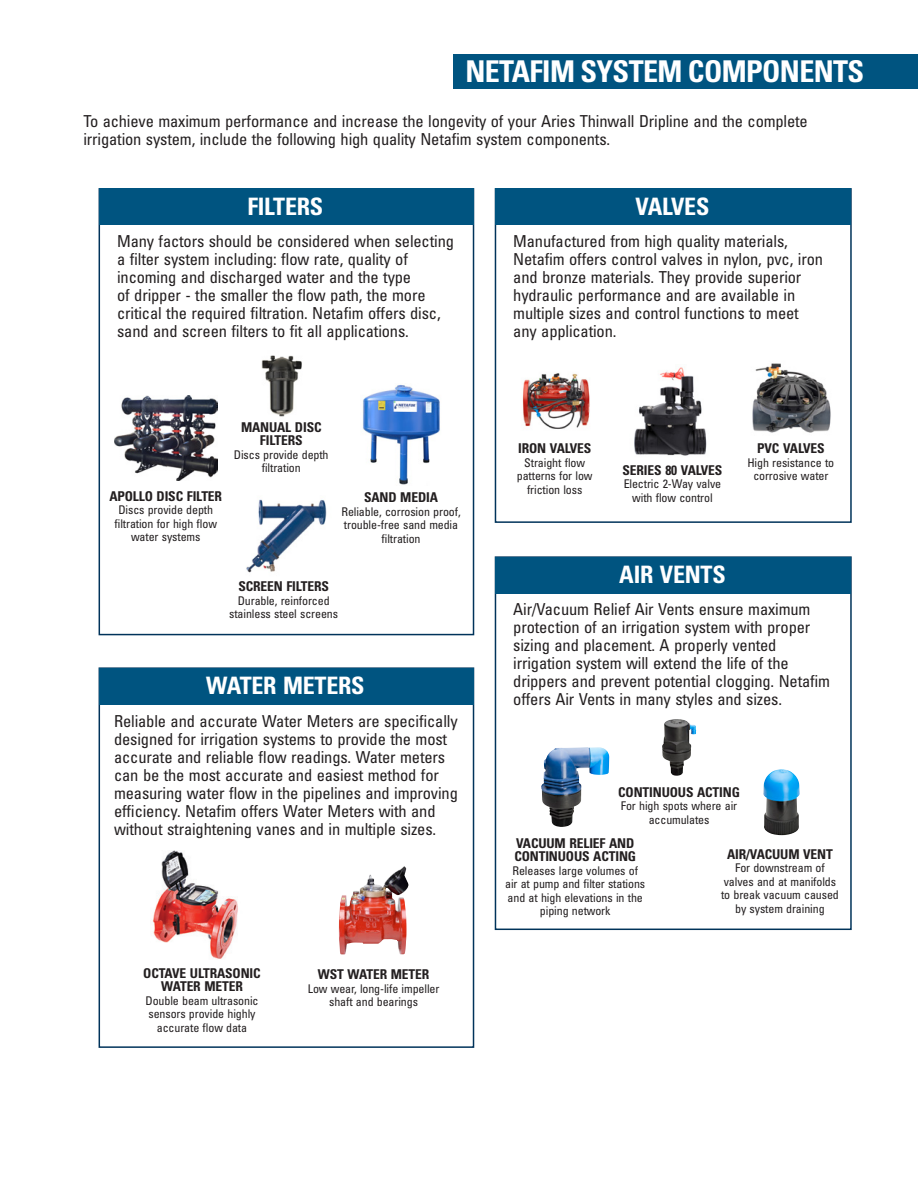
<style>
.page{position:relative;width:918px;height:1188px;background:#fff}
.page>*{position:absolute;margin:0;border:0;box-sizing:border-box;transform-origin:0 0}
.t1{font:700 condensed 30px "Univers LT Std";letter-spacing:-.02em;color:#fff}
.t2{font:700 condensed 24px "Univers LT Std";letter-spacing:-.01em;color:#fff}
.t3{font:condensed 16.5px/18px "Univers LT Std";letter-spacing:-.01em;color:#231f20}
.t4{font:700 condensed 13.5px/13.5px "Univers LT Std";letter-spacing:-.01em;color:#231f20;text-align:center}
.t5{font:condensed 12px/13.5px "Univers LT Std";letter-spacing:-.01em;color:#231f20;text-align:center}
</style>
<div class="page">
<div style="left:454px;top:54px;width:464px;height:35px;background:#005480"></div>
<img style="left:752px;top:363px;width:79px;height:70px">
<img style="left:634px;top:367px;width:73px;height:89px">
<img style="left:522px;top:373px;width:68px;height:56px">
<div style="left:495px;top:188px;width:357px;height:335px;border:2px solid #00335a"></div>
<div style="left:495px;top:189px;width:356px;height:36px;background:#005480"></div>
<div style="left:99px;top:188px;width:375px;height:447px;border:2px solid #00335a"></div>
<div style="left:99px;top:189px;width:375px;height:36px;background:#005480"></div>
<img style="left:114px;top:396px;width:103px;height:84px">
<img style="left:246px;top:499px;width:81px;height:74px">
<img style="left:261px;top:355px;width:41px;height:62px">
<img style="left:339px;top:866px;width:68px;height:88px">
<div style="left:99px;top:667px;width:375px;height:381px;border:2px solid #00335a"></div>
<div style="left:99px;top:668px;width:375px;height:36px;background:#005480"></div>
<img style="left:152px;top:850px;width:86px;height:109px">
<img style="left:662px;top:719px;width:34px;height:57px">
<img style="left:541px;top:747px;width:46px;height:80px">
<img style="left:763px;top:769px;width:37px;height:66px">
<div style="left:495px;top:556px;width:357px;height:374px;border:2px solid #00335a"></div>
<div style="left:495px;top:557px;width:356px;height:36px;background:#005480"></div>
<img style="left:362px;top:385px;width:78px;height:100px">
<p class="t1" style="left:465px;top:53px;width:400px">NETAFIM SYSTEM COMPONENTS</p>
<p class="t3" style="left:83px;top:112px;width:726px">To achieve maximum performance and increase the longevity of your Aries Thinwall Dripline and the complete irrigation system, include the following high quality Netafim system components.</p>
<p class="t2" style="left:247px;top:191px;width:77px">FILTERS</p>
<p class="t3" style="left:117px;top:232px;width:338px">Many factors should be considered when selecting a filter system including: flow rate, quality of incoming and discharged water and the type<br>of dripper - the smaller the flow path, the more critical the required filtration. Netafim offers disc, sand and screen filters to fit all applications.</p>
<p class="t4" style="left:109px;top:489px;width:114px">APOLLO DISC FILTER</p>
<p class="t5" style="left:114px;top:503px;width:104px">Discs provide depth filtration for high flow water systems</p>
<p class="t4" style="left:241px;top:420px;width:82px">MANUAL DISC<br>FILTERS</p>
<p class="t5" style="left:234px;top:447px;width:96px">Discs provide depth filtration</p>
<p class="t4" style="left:364px;top:491px;width:75px">SAND MEDIA</p>
<p class="t5" style="left:341px;top:504px;width:121px">Reliable, corrosion proof, trouble-free sand media filtration</p>
<p class="t4" style="left:238px;top:580px;width:92px">SCREEN FILTERS</p>
<p class="t5" style="left:229px;top:594px;width:110px">Durable, reinforced stainless steel screens</p>
<p class="t2" style="left:206px;top:671px;width:160px">WATER METERS</p>
<p class="t3" style="left:114px;top:711px;width:345px">Reliable and accurate Water Meters are specifically designed for irrigation systems to provide the most accurate and reliable flow readings. Water meters can be the most accurate and easiest method for measuring water flow in the pipelines and improving efficiency. Netafim offers Water Meters with and without straightening vanes and in multiple sizes.</p>
<p class="t4" style="left:143px;top:966px;width:119px">OCTAVE ULTRASONIC<br>WATER METER</p>
<p class="t5" style="left:145px;top:993px;width:115px">Double beam ultrasonic sensors provide highly accurate flow data</p>
<p class="t4" style="left:318px;top:967px;width:113px">WST WATER METER</p>
<p class="t5" style="left:308px;top:981px;width:133px">Low wear, long-life impeller shaft and bearings</p>
<p class="t2" style="left:636px;top:191px;width:75px">VALVES</p>
<p class="t3" style="left:513px;top:232px;width:311px">Manufactured from high quality materials, Netafim offers control valves in nylon, pvc, iron and bronze materials. They provide superior hydraulic performance and are available in multiple sizes and control functions to meet any application.</p>
<p class="t4" style="left:518px;top:442px;width:75px">IRON VALVES</p>
<p class="t5" style="left:517px;top:455px;width:77px">Straight flow patterns for low friction loss</p>
<p class="t4" style="left:623px;top:463px;width:101px">SERIES 80 VALVES</p>
<p class="t5" style="left:624px;top:477px;width:99px">Electric 2-Way valve with flow control</p>
<p class="t4" style="left:757px;top:442px;width:69px">PVC VALVES</p>
<p class="t5" style="left:747px;top:456px;width:88px">High resistance to corrosive water</p>
<p class="t2" style="left:619px;top:560px;width:108px">AIR VENTS</p>
<p class="t3" style="left:513px;top:600px;width:318px">Air/Vacuum Relief Air Vents ensure maximum protection of an irrigation system with proper sizing and placement. A properly vented irrigation system will extend the life of the drippers and prevent potential clogging. Netafim offers Air Vents in many styles and sizes.</p>
<p class="t4" style="left:618px;top:785px;width:123px">CONTINUOUS ACTING</p>
<p class="t5" style="left:621px;top:799px;width:118px">For high spots where air accumulates</p>
<p class="t4" style="left:514px;top:836px;width:123px;text-align:left">VACUUM RELIEF AND<br>CONTINUOUS ACTING</p>
<p class="t5" style="left:505px;top:864px;width:142px">Releases large volumes of air at pump and filter stations and at high elevations in the piping network</p>
<p class="t4" style="left:727px;top:847px;width:107px">AIR/VACUUM VENT</p>
<p class="t5" style="left:721px;top:861px;width:119px">For downstream of valves and at manifolds to break vacuum caused by system draining</p>
</div>
